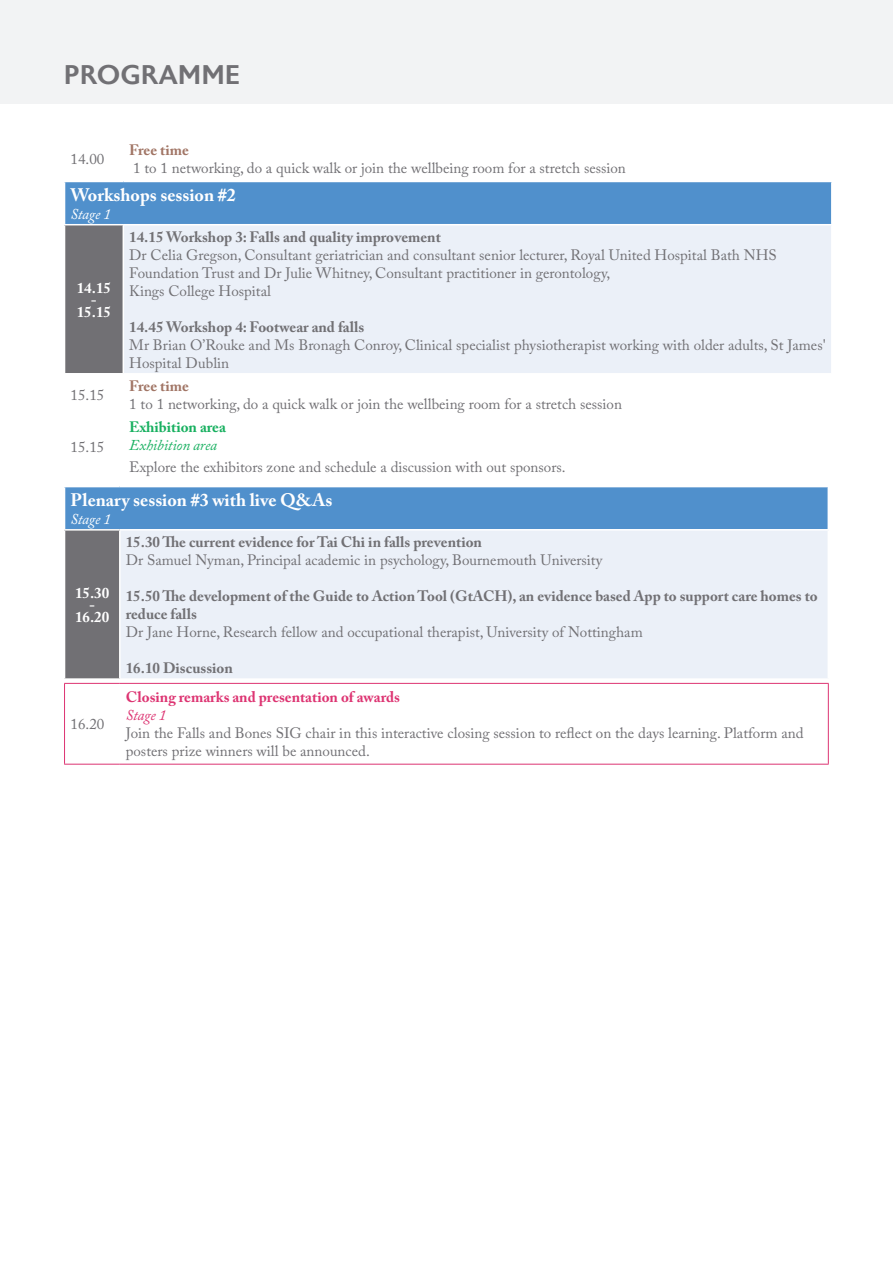
<style>
.page{position:relative;width:893px;height:1263px;background:#fff}
.page>*{position:absolute;margin:0;border:0;box-sizing:border-box;transform-origin:0 0}
.Programme_banner_hea{font:500 27px "Astoria Sans";color:#717074}
.Intro_paragraph_12pt{font:700 18px "Adobe Caslon Pro";color:#fff}
.Body_copy_10pt_reg{font:15px/18px "Adobe Caslon Pro";color:#717074}
.Body_copy_bold_10pt{font:15px/18px "Adobe Caslon Pro";color:#717074}
.Body_copy_bold_10pt-2{font:700 15px/18px "Adobe Caslon Pro";color:#717074}
.Body_copy_bold_10pt-3{font:700 15px "Adobe Caslon Pro";color:#dd3472}
.Programme_headers{font:700 15px/12px "Adobe Caslon Pro";color:#fff;text-align:center}
.Programme_and_time{font:15px "Adobe Caslon Pro";color:#717074}
.Programme_and_time-2{font:700 15px "Adobe Caslon Pro";color:#a17565}
.Body_copy_bold_10pt-4{font:700 15px "Adobe Caslon Pro";color:#18b060}
.Body_italics_10pt{font:italic 15px "Adobe Caslon Pro";letter-spacing:-.01em;color:#18b060}
.Body_italics_10pt-2{font:italic 15px "Adobe Caslon Pro";letter-spacing:-.015em;color:#fff}
.Body_copy_bold_10pt-5{font:italic 15px "Adobe Caslon Pro";letter-spacing:-.015em;color:#dd3472}
</style>
<div class="page">
<div style="left:0;top:0;width:893px;height:104px;background:#f2f3f4"></div>
<div style="left:65px;top:487px;width:763px;height:43px;background:#5090cc"></div>
<div style="left:65px;top:530px;width:55px;height:149px;background:#717074"></div>
<div style="left:120px;top:530px;width:708px;height:149px;background:#ebf0f8"></div>
<svg style="left:65px;top:682px;width:55px;height:82px"></svg>
<svg style="left:120px;top:682px;width:708px;height:82px"></svg>
<hr style="left:64px;top:683px;width:56px;height:1px;background:#dd3472">
<hr style="left:64px;top:684px;width:1px;height:80px;background:#dd3472">
<hr style="left:120px;top:683px;width:709px;height:1px;background:#dd3472">
<hr style="left:828px;top:684px;width:1px;height:80px;background:#dd3472">
<hr style="left:64px;top:764px;width:56px;height:1px;background:#dd3472">
<hr style="left:120px;top:764px;width:709px;height:1px;background:#dd3472">
<hr style="left:64px;top:678px;width:56px;height:1px;background:#fff">
<hr style="left:120px;top:678px;width:709px;height:1px;background:#fff">
<hr style="left:64px;top:529px;width:56px;height:2px;background:#fff">
<hr style="left:120px;top:529px;width:709px;height:2px;background:#fff">
<hr style="left:119px;top:531px;width:2px;height:147px;background:#fff">
<div style="left:65px;top:181px;width:767px;height:44px;background:#5090cc"></div>
<div style="left:65px;top:225px;width:58px;height:149px;background:#717074"></div>
<div style="left:123px;top:225px;width:709px;height:149px;background:#ebf0f8"></div>
<hr style="left:64px;top:181px;width:59px;height:1px;background:#fff">
<hr style="left:123px;top:181px;width:710px;height:1px;background:#fff">
<hr style="left:831px;top:182px;width:2px;height:42px;background:#fff">
<hr style="left:64px;top:224px;width:59px;height:1px;background:#fff">
<hr style="left:123px;top:224px;width:710px;height:1px;background:#fff">
<hr style="left:123px;top:225px;width:1px;height:148px;background:#fff">
<hr style="left:831px;top:225px;width:2px;height:148px;background:#fff">
<hr style="left:64px;top:373px;width:59px;height:1px;background:#fff">
<hr style="left:123px;top:373px;width:710px;height:1px;background:#fff">
<p class="Programme_banner_hea" style="left:64px;top:60px;width:178px">PROGRAMME</p>
<p class="Programme_and_time-2" style="left:129px;top:141px;width:61px">Free time</p>
<p class="Body_copy_10pt_reg" style="left:133px;top:158px;width:494px">1 to 1 networking, do a quick walk or join the wellbeing room for a stretch session</p>
<p class="Intro_paragraph_12pt" style="left:71px;top:184px;width:167px">Workshops session #2</p>
<p class="Body_italics_10pt-2" style="left:71px;top:205px;width:42px">Stage 1</p>
<p class="Programme_and_time" style="left:71px;top:150px;width:35px">14.00</p>
<p class="Programme_headers" style="left:77px;top:282px;width:36px">14.15 -<br>15.15</p>
<p class="Programme_and_time" style="left:71px;top:386px;width:35px">15.15</p>
<p class="Programme_and_time" style="left:71px;top:438px;width:35px">15.15</p>
<p class="Body_copy_bold_10pt-2" style="left:129px;top:228px;width:313px">14.15 Workshop 3: Falls and quality improvement</p>
<p class="Body_copy_10pt_reg" style="left:129px;top:246px;width:649px">Dr Celia Gregson, Consultant geriatrician and consultant senior lecturer, Royal United Hospital Bath NHS<br>Foundation Trust and Dr Julie Whitney, Consultant practitioner in gerontology,</p>
<p class="Body_copy_10pt_reg" style="left:129px;top:282px;width:143px">Kings College Hospital</p>
<p class="Body_copy_bold_10pt-2" style="left:129px;top:318px;width:237px">14.45 Workshop 4: Footwear and falls</p>
<p class="Body_copy_10pt_reg" style="left:129px;top:336px;width:698px">Mr Brian O’Rouke and Ms Bronagh Conroy, Clinical specialist physiotherapist working with older adults, St James'<br>Hospital Dublin</p>
<p class="Programme_and_time-2" style="left:129px;top:377px;width:61px">Free time</p>
<p class="Body_copy_10pt_reg" style="left:129px;top:395px;width:494px">1 to 1 networking, do a quick walk or join the wellbeing room for a stretch session</p>
<p class="Body_copy_bold_10pt-4" style="left:129px;top:418px;width:98px">Exhibition area</p>
<p class="Body_italics_10pt" style="left:129px;top:436px;width:89px">Exhibition area</p>
<p class="Body_copy_bold_10pt" style="left:129px;top:457px;width:438px">Explore the exhibitors zone and schedule a discussion with out sponsors.</p>
<p class="Intro_paragraph_12pt" style="left:71px;top:489px;width:263px">Plenary session #3 with live Q&amp;As</p>
<p class="Body_italics_10pt-2" style="left:71px;top:510px;width:42px">Stage 1</p>
<p class="Programme_headers" style="left:75px;top:587px;width:36px">15.30 -<br>16.20</p>
<p class="Programme_and_time" style="left:71px;top:715px;width:35px">16.20</p>
<p class="Body_copy_bold_10pt-2" style="left:126px;top:533px;width:358px">15.30 The current evidence for Tai Chi in falls prevention</p>
<p class="Body_copy_10pt_reg" style="left:126px;top:551px;width:478px">Dr Samuel Nyman, Principal academic in psychology, Bournemouth University</p>
<p class="Body_copy_bold_10pt-2" style="left:126px;top:587px;width:693px">15.50 The development of the Guide to Action Tool (GtACH), an evidence based App to support care homes to reduce falls</p>
<p class="Body_copy_bold_10pt" style="left:126px;top:623px;width:518px">Dr Jane Horne, Research fellow and occupational therapist, University of Nottingham</p>
<p class="Body_copy_bold_10pt-2" style="left:126px;top:659px;width:109px">16.10 Discussion</p>
<p class="Body_copy_bold_10pt-3" style="left:126px;top:688px;width:276px">Closing remarks and presentation of awards</p>
<p class="Body_copy_bold_10pt-5" style="left:126px;top:706px;width:42px">Stage 1</p>
<p class="Body_copy_bold_10pt" style="left:126px;top:724px;width:679px">Join the Falls and Bones SIG chair in this interactive closing session to reflect on the days learning. Platform and posters prize winners will be announced.</p>
</div>
